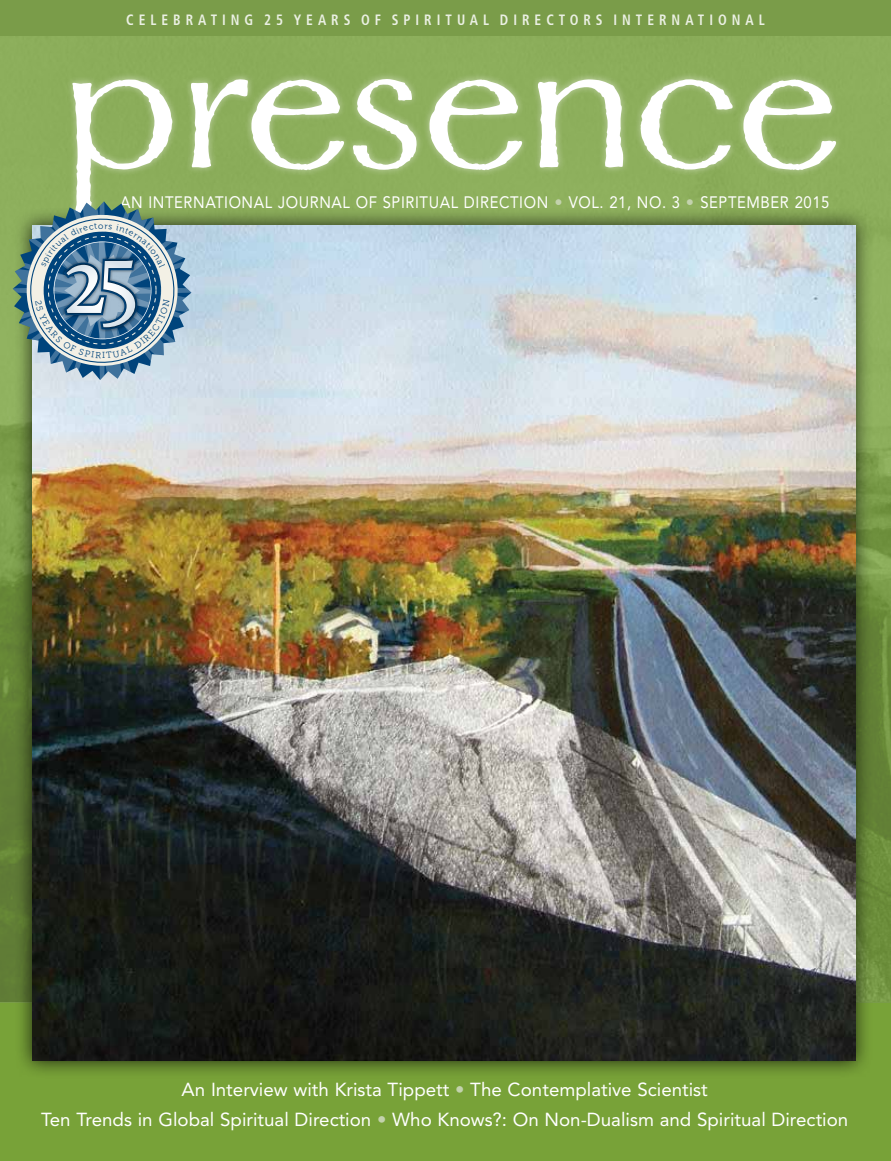
<style>
.page{position:relative;width:891px;height:1161px;background:#7a9c49}
.page>*{position:absolute;margin:0;border:0;box-sizing:border-box;transform-origin:0 0}
.t1{font:228px "Galahad Std";color:#fff}
.t2{font:18.75px/30px "Avenir LT Std";color:#fff;text-align:center}
.t3{font:16.5px "Avenir LT Std";letter-spacing:.04em;color:#fff;scale:.9 1}
.t4{font:700 condensed 15px "Frutiger LT Std";letter-spacing:.37em;color:#fff;scale:.9 1}
.s1{color:#c3d2ad}
</style>
<div class="page">
<div style="left:0;top:1004px;width:891px;height:157px;background:#78a238"></div>
<img style="left:0;top:36px;width:891px;height:966px">
<div style="left:15px;top:208px;width:858px;height:871px;background:#000;opacity:.75"></div>
<img style="left:32px;top:225px;width:823px;height:836px">
<div style="left:65px;top:71px;width:778px;height:162px;background:#fff;opacity:.5"></div>
<svg style="left:13px;top:201px;width:178px;height:179px;background:#82a1a9"></svg>
<p class="t4" style="left:126px;top:11px;width:711px">CELEBRATING 25 YEARS OF SPIRITUAL DIRECTORS INTERNATIONAL</p>
<h1 class="t1" style="left:61px;top:-45px;width:780px">presence</h1>
<p class="t3" style="left:120px;top:192px;width:790px">AN INTERNATIONAL JOURNAL OF SPIRITUAL DIRECTION <span class="s1">•</span> VOL. 21, NO. 3 <span class="s1">•</span> SEPTEMBER 2015</p>
<p class="t2" style="left:41px;top:1074px;width:809px">An Interview with Krista Tippett <span class="s1">•</span> The Contemplative Scientist<br>Ten Trends in Global Spiritual Direction <span class="s1">•</span> Who Knows?: On Non-Dualism and Spiritual Direction</p>
</div>
